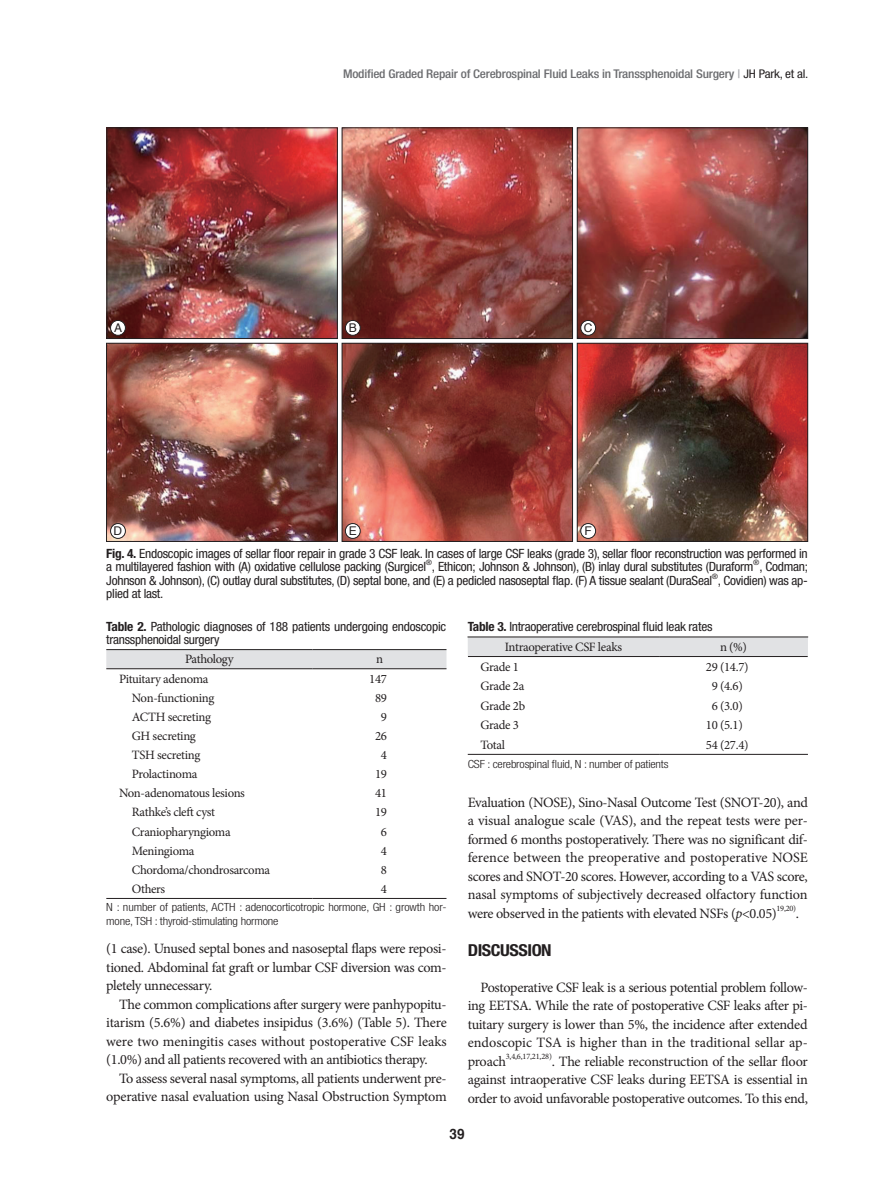
<style>
.page{position:relative;width:893px;height:1191px;background:#fff}
.page>*{position:absolute;margin:0;border:0;box-sizing:border-box;transform-origin:0 0}
.큰제목{font:700 condensed 16.5px "Helvetica Neue LT Std";letter-spacing:-.025em;color:#231f20;scale:1.1 1}
.본문_JKNS{font:14.25px/18.5px "Minion Pro";letter-spacing:-.025em;color:#231f20;text-align:justify}
.t1{font:700 14.25px "Helvetica";color:#231f20;scale:.95 1}
.그림제목_JKN_s{font:condensed 12.75px/13.5px "Helvetica Neue LT Std";letter-spacing:-.02em;color:#231f20;scale:1.05 1}
.표본문_JKNS{font:12.75px "Minion Pro";letter-spacing:-.025em;color:#231f20}
.표제목_JKNS{font:condensed 12.75px/13.5px "Helvetica Neue LT Std";letter-spacing:-.02em;color:#231f20;scale:1.05 1}
.t2{font:500 condensed 12px "Helvetica Neue LT Std";letter-spacing:-.015em;color:#6c6d70;scale:1.1 1}
.t3{font:12px "Helvetica";color:#231f20}
.표설명_JKNS{font:300 condensed 11.25px/13.5px "Helvetica Neue LT Std";letter-spacing:-.015em;color:#231f20;scale:1.1 1}
.본문_JKNS-2{font:8.25px "Minion Pro";letter-spacing:-.02em;color:#231f20}
.그림제목_JKN_s-2{font:condensed 7.5px "Helvetica Neue LT Std";color:#231f20;scale:1.05 1}
.s1{color:#a8a9ad}
.s2{font-weight:400;color:#231f20}
.s3{font-weight:700}
.s4{font-style:italic}
</style>
<div class="page">
<svg style="left:106px;top:669px;width:340px;height:229px"></svg>
<div style="left:106px;top:650px;width:340px;height:18px;background:#e1e2e4"></div>
<hr style="left:106px;top:649px;width:207px;height:1px;background:#231f20">
<hr style="left:313px;top:649px;width:133px;height:1px;background:#231f20">
<hr style="left:106px;top:898px;width:207px;height:1px;background:#231f20">
<hr style="left:313px;top:898px;width:133px;height:1px;background:#231f20">
<hr style="left:106px;top:668px;width:207px;height:1px;background:#231f20">
<hr style="left:313px;top:668px;width:133px;height:1px;background:#231f20">
<svg style="left:468px;top:753px;width:340px;height:1px"></svg>
<div style="left:468px;top:637px;width:340px;height:19px;background:#e1e2e4"></div>
<hr style="left:468px;top:754px;width:191px;height:1px;background:#231f20">
<hr style="left:659px;top:754px;width:149px;height:1px;background:#231f20">
<hr style="left:467px;top:636px;width:192px;height:1px;background:#231f20">
<hr style="left:659px;top:636px;width:149px;height:1px;background:#231f20">
<hr style="left:468px;top:656px;width:191px;height:1px;background:#231f20">
<hr style="left:659px;top:656px;width:149px;height:1px;background:#231f20">
<img style="left:109px;top:130px;width:227px;height:207px">
<div style="left:107px;top:128px;width:231px;height:211px;border:1px solid #231f20"></div>
<img style="left:344px;top:130px;width:227px;height:207px">
<div style="left:342px;top:128px;width:231px;height:211px;border:1px solid #231f20"></div>
<img style="left:579px;top:130px;width:227px;height:207px">
<div style="left:577px;top:128px;width:231px;height:211px;border:1px solid #231f20"></div>
<img style="left:108px;top:345px;width:228px;height:194px">
<div style="left:106px;top:343px;width:232px;height:198px;border:1px solid #231f20"></div>
<img style="left:344px;top:345px;width:227px;height:194px">
<div style="left:342px;top:343px;width:231px;height:198px;border:1px solid #231f20"></div>
<img style="left:579px;top:345px;width:227px;height:194px">
<div style="left:577px;top:343px;width:231px;height:198px;border:1px solid #231f20"></div>
<div style="left:111px;top:320px;width:14px;height:15px;background:#fff;border-radius:50%"></div>
<div style="left:110px;top:320px;width:16px;height:15px;border:1px solid #231f20;border-radius:50%"></div>
<div style="left:111px;top:523px;width:14px;height:15px;background:#fff;border-radius:50%"></div>
<div style="left:110px;top:523px;width:16px;height:15px;border:1px solid #231f20;border-radius:50%"></div>
<div style="left:345px;top:320px;width:15px;height:15px;background:#fff;border-radius:50%"></div>
<div style="left:345px;top:320px;width:15px;height:15px;border:1px solid #231f20;border-radius:50%"></div>
<div style="left:345px;top:523px;width:15px;height:15px;background:#fff;border-radius:50%"></div>
<div style="left:345px;top:523px;width:15px;height:15px;border:1px solid #231f20;border-radius:50%"></div>
<div style="left:581px;top:320px;width:15px;height:15px;background:#fff;border-radius:50%"></div>
<div style="left:580px;top:320px;width:16px;height:15px;border:1px solid #231f20;border-radius:50%"></div>
<div style="left:581px;top:523px;width:15px;height:15px;background:#fff;border-radius:50%"></div>
<div style="left:580px;top:523px;width:16px;height:15px;border:1px solid #231f20;border-radius:50%"></div>
<p class="t3" style="left:114px;top:319px;width:10px">A</p>
<p class="t3" style="left:114px;top:522px;width:10px">D</p>
<p class="t2" style="left:343px;top:67px;width:425px">Modified Graded Repair of Cerebrospinal Fluid Leaks in Transsphenoidal Surgery <span class="s1">|</span> <span class="s2">JH Park, et al.</span></p>
<p class="t3" style="left:349px;top:319px;width:10px">B</p>
<p class="t3" style="left:349px;top:522px;width:10px">E</p>
<p class="t3" style="left:584px;top:319px;width:10px">C</p>
<p class="t3" style="left:584px;top:522px;width:9px">F</p>
<p class="그림제목_JKN_s" style="left:106px;top:546px;width:670px"><span class="s3">Fig. 4.</span> Endoscopic images of sellar floor repair in grade 3 CSF leak. In cases of large CSF leaks (grade 3), sellar floor reconstruction was performed in a multilayered fashion with (A) oxidative cellulose packing (Surgicel</p>
<p class="그림제목_JKN_s-2" style="left:426px;top:558px;width:7px">®</p>
<p class="그림제목_JKN_s" style="left:432px;top:560px;width:308px">, Ethicon; Johnson &amp; Johnson), (B) inlay dural substitutes (Duraform</p>
<p class="그림제목_JKN_s-2" style="left:753px;top:558px;width:7px">®</p>
<p class="그림제목_JKN_s" style="left:759px;top:560px;width:48px">, Codman;</p>
<p class="그림제목_JKN_s" style="left:106px;top:573px;width:578px">Johnson &amp; Johnson), (C) outlay dural substitutes, (D) septal bone, and (E) a pedicled nasoseptal flap. (F) A tissue sealant (DuraSeal</p>
<p class="그림제목_JKN_s-2" style="left:712px;top:571px;width:7px">®</p>
<p class="그림제목_JKN_s" style="left:718px;top:573px;width:87px">, Covidien) was ap-</p>
<p class="그림제목_JKN_s" style="left:106px;top:587px;width:56px">plied at last.</p>
<p class="표제목_JKNS" style="left:106px;top:619px;width:325px"><span class="s3">Table 2.</span> Pathologic diagnoses of 188 patients undergoing endoscopic transsphenoidal surgery</p>
<p class="표본문_JKNS" style="left:185px;top:650px;width:50px">Pathology</p>
<p class="표본문_JKNS" style="left:376px;top:650px;width:8px">n</p>
<p class="표본문_JKNS" style="left:119px;top:670px;width:91px">Pituitary adenoma</p>
<p class="표본문_JKNS" style="left:369px;top:670px;width:19px">147</p>
<p class="표본문_JKNS" style="left:132px;top:689px;width:84px">Non-functioning</p>
<p class="표본문_JKNS" style="left:375px;top:689px;width:13px">89</p>
<p class="표본문_JKNS" style="left:132px;top:708px;width:81px">ACTH secreting</p>
<p class="표본문_JKNS" style="left:381px;top:708px;width:8px">9</p>
<p class="표본문_JKNS" style="left:132px;top:727px;width:66px">GH secreting</p>
<p class="표본문_JKNS" style="left:375px;top:727px;width:13px">26</p>
<p class="표본문_JKNS" style="left:132px;top:746px;width:70px">TSH secreting</p>
<p class="표본문_JKNS" style="left:381px;top:746px;width:8px">4</p>
<p class="표본문_JKNS" style="left:132px;top:765px;width:67px">Prolactinoma</p>
<p class="표본문_JKNS" style="left:375px;top:765px;width:13px">19</p>
<p class="표본문_JKNS" style="left:119px;top:784px;width:127px">Non-adenomatous lesions</p>
<p class="표본문_JKNS" style="left:375px;top:784px;width:13px">41</p>
<p class="표본문_JKNS" style="left:132px;top:804px;width:85px">Rathke’s cleft cyst</p>
<p class="표본문_JKNS" style="left:375px;top:804px;width:13px">19</p>
<p class="표본문_JKNS" style="left:132px;top:823px;width:100px">Craniopharyngioma</p>
<p class="표본문_JKNS" style="left:381px;top:823px;width:8px">6</p>
<p class="표본문_JKNS" style="left:132px;top:842px;width:64px">Meningioma</p>
<p class="표본문_JKNS" style="left:381px;top:842px;width:8px">4</p>
<p class="표본문_JKNS" style="left:132px;top:861px;width:140px">Chordoma/chondrosarcoma</p>
<p class="표본문_JKNS" style="left:381px;top:861px;width:8px">8</p>
<p class="표본문_JKNS" style="left:132px;top:880px;width:35px">Others</p>
<p class="표본문_JKNS" style="left:381px;top:880px;width:8px">4</p>
<p class="표설명_JKNS" style="left:106px;top:900px;width:311px">N : number of patients, ACTH : adenocorticotropic hormone, GH : growth hor&shy;mone, TSH : thyroid-stimulating hormone</p>
<p class="본문_JKNS" style="left:106px;top:939px;width:342px">(1 case). Unused septal bones and nasoseptal flaps were reposi&shy;tioned. Abdominal fat graft or lumbar CSF diversion was com&shy;pletely unnecessary.</p>
<p class="본문_JKNS" style="left:106px;top:995px;width:342px;text-indent:13px">The common complications after surgery were panhypopitu&shy;itarism (5.6%) and diabetes insipidus (3.6%) (Table 5). There were two meningitis cases without postoperative CSF leaks (1.0%) and all patients recovered with an antibiotics therapy.</p>
<p class="본문_JKNS" style="left:106px;top:1069px;width:342px;text-align:right">To assess several nasal symptoms, all patients underwent pre&shy;operative nasal evaluation using Nasal Obstruction Symptom</p>
<p class="표제목_JKNS" style="left:468px;top:619px;width:235px"><span class="s3">Table 3.</span> Intraoperative cerebrospinal fluid leak rates</p>
<p class="표본문_JKNS" style="left:505px;top:638px;width:119px">Intraoperative CSF leaks</p>
<p class="표본문_JKNS" style="left:720px;top:638px;width:29px">n (%)</p>
<p class="표본문_JKNS" style="left:480px;top:658px;width:40px">Grade 1</p>
<p class="표본문_JKNS" style="left:706px;top:658px;width:44px">29 (14.7)</p>
<p class="표본문_JKNS" style="left:480px;top:677px;width:45px">Grade 2a</p>
<p class="표본문_JKNS" style="left:712px;top:677px;width:33px">9 (4.6)</p>
<p class="표본문_JKNS" style="left:480px;top:697px;width:46px">Grade 2b</p>
<p class="표본문_JKNS" style="left:712px;top:697px;width:33px">6 (3.0)</p>
<p class="표본문_JKNS" style="left:480px;top:716px;width:40px">Grade 3</p>
<p class="표본문_JKNS" style="left:706px;top:716px;width:38px">10 (5.1)</p>
<p class="표본문_JKNS" style="left:480px;top:736px;width:26px">Total</p>
<p class="표본문_JKNS" style="left:706px;top:736px;width:44px">54 (27.4)</p>
<p class="표설명_JKNS" style="left:468px;top:757px;width:184px">CSF : cerebrospinal fluid, N : number of patients</p>
<p class="본문_JKNS" style="left:468px;top:793px;width:342px">Evaluation (NOSE), Sino-Nasal Outcome Test (SNOT-20), and a visual analogue scale (VAS), and the repeat tests were per&shy;formed 6 months postoperatively. There was no significant dif&shy;ference between the preoperative and postoperative NOSE scores and SNOT-20 scores. However, according to a VAS score, nasal symptoms of subjectively decreased olfactory function were observed in the patients with elevated NSFs (<span class="s4">p</span>&lt;0.05)</p>
<p class="본문_JKNS-2" style="left:776px;top:902px;width:21px">19,20)</p>
<p class="본문_JKNS" style="left:796px;top:903px;width:5px">.</p>
<p class="큰제목" style="left:468px;top:940px;width:78px">DISCUSSION</p>
<p class="본문_JKNS" style="left:468px;top:977px;width:342px;text-indent:13px">Postoperative CSF leak is a serious potential problem follow&shy;ing EETSA. While the rate of postoperative CSF leaks after pi&shy;tuitary surgery is lower than 5%, the incidence after extended endoscopic TSA is higher than in the traditional sellar ap&shy;proach</p>
<p class="본문_JKNS-2" style="left:506px;top:1050px;width:48px">3,4,6,17,21,28)</p>
<p class="본문_JKNS" style="left:468px;top:1051px;width:342px;text-indent:84px">. The reliable reconstruction of the sellar floor against intraoperative CSF leaks during EETSA is essential in order to avoid unfavorable postoperative outcomes. To this end,</p>
<p class="t1" style="left:450px;top:1123px;width:17px">39</p>
</div>
